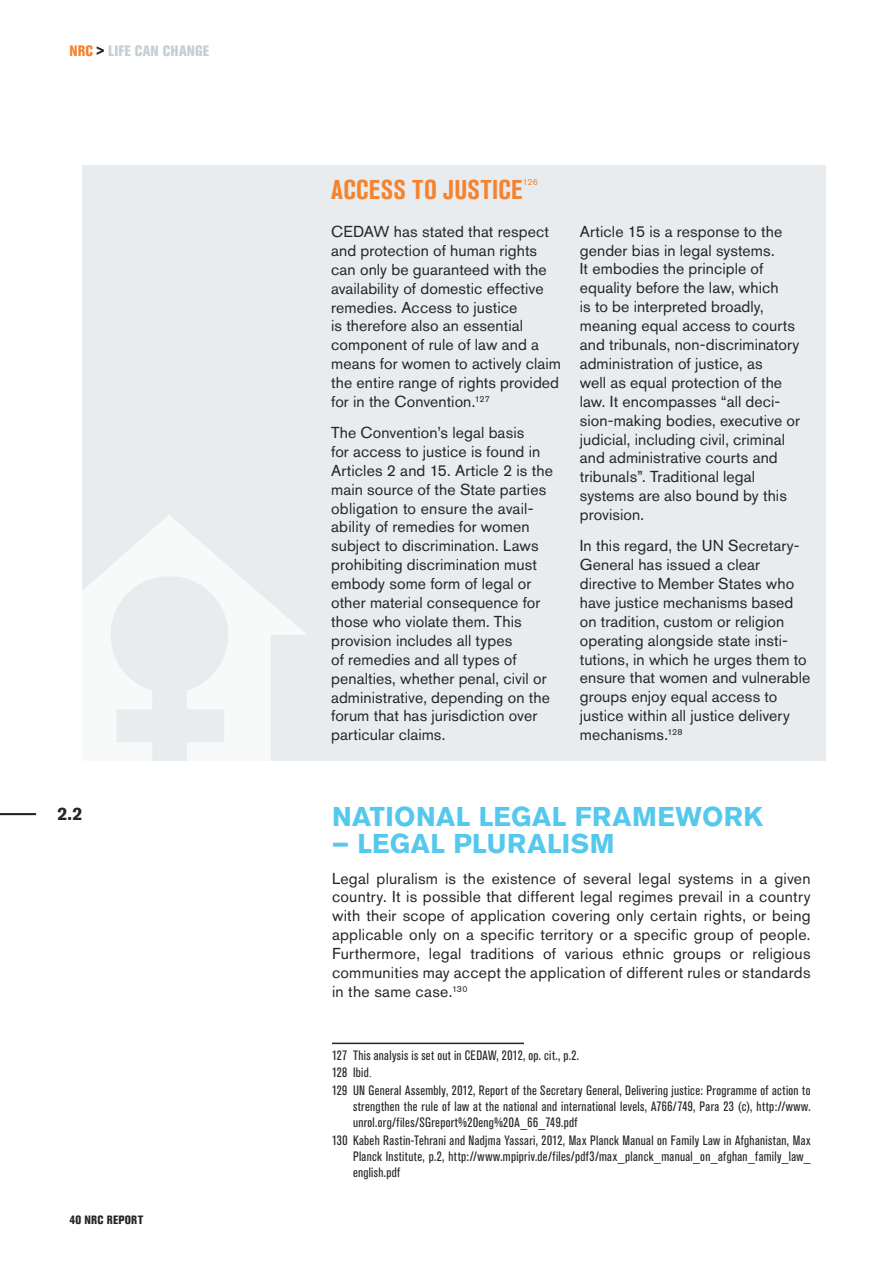
<style>
.page{position:relative;width:893px;height:1263px;background:#fff}
.page>*{position:absolute;margin:0;border:0;box-sizing:border-box;transform-origin:0 0}
.t1{font:700 27px "Akzidenz Grotesk BQ";letter-spacing:.015em;color:#54c8ed}
.t2{font:700 condensed 27px "Akzidenz Grotesk BQ";letter-spacing:.015em;color:#f5822e}
.t3{font:700 18px "Akzidenz Grotesk BQ";color:#242527}
.t4{font:15.75px/18.9px "Akzidenz Grotesk BQ";letter-spacing:.005em;color:#242527}
.t5{font:800 condensed 15px "Akzidenz Grotesk BE";letter-spacing:.015em;color:#c3cfd5}
.t6{font:condensed 13.5px/16.2px "Akzidenz Grotesk BQ";letter-spacing:.025em;color:#242527}
.t7{font:800 condensed 12px "Akzidenz Grotesk BE";letter-spacing:.02em;color:#242527}
.t8{font:8.7px "Akzidenz Grotesk BQ";color:#f5822e}
.s1{color:#f5822e}
.s2{color:#242527}
.s3{font-family:"Times New Roman";font-stretch:normal}
</style>
<div class="page">
<div style="left:82px;top:165px;width:744px;height:596px;background:#e8ecee"></div>
<img style="left:82px;top:515px;width:225px;height:246px">
<hr style="left:332px;top:1042px;width:192px;height:2px;background:#242527">
<hr style="left:0;top:813px;width:36px;height:2px;background:#212326">
<p class="t5" style="left:69px;top:45px;width:141px"><span class="s1">NRC</span> <span class="s2">&gt;</span> LIFE CAN CHANGE</p>
<p class="t3" style="left:57px;top:803px;width:27px">2.2</p>
<p class="t7" style="left:69px;top:1216px;width:75px">40 NRC REPORT</p>
<h1 class="t2" style="left:331px;top:174px;width:193px">ACCESS TO JUSTICE</h1>
<p class="t8" style="left:523px;top:177px;width:17px">126</p>
<p class="t4" style="left:331px;top:222px;width:231px">CEDAW has stated that respect and protection of human rights can only be guaranteed with the availability of domestic effective remedies. Access to justice<br>is therefore also an essential component of rule of law and a means for women to actively claim the entire range of rights provided for in the Convention.<sup>127</sup></p>
<p class="t4" style="left:331px;top:423px;width:223px">The Convention’s legal basis<br>for access to justice is found in<br>Articles 2 and 15. Article 2 is the main source of the State parties obligation to ensure the avail&shy;ability of remedies for women subject to discrimination. Laws prohibiting discrimination must embody some form of legal or other material consequence for those who violate them. This provision includes all types<br>of remedies and all types of penalties, whether penal, civil or administrative, depending on the forum that has jurisdiction over particular claims.</p>
<p class="t4" style="left:580px;top:222px;width:222px">Article 15 is a response to the gender bias in legal systems.<br>It embodies the principle of equality before the law, which<br>is to be interpreted broadly, meaning equal access to courts and tribunals, non-discriminatory administration of justice, as<br>well as equal protection of the law. It encompasses “all deci&shy;sion-making bodies, executive or judicial, including civil, criminal and administrative courts and tribunals”. Traditional legal systems are also bound by this provision.</p>
<p class="t4" style="left:580px;top:536px;width:232px">In this regard, the UN Secretary-<br>General has issued a clear directive to Member States who have justice mechanisms based on tradition, custom or religion operating alongside state insti&shy;tutions, in which he urges them to ensure that women and vulnerable groups enjoy equal access to justice within all justice delivery mechanisms.<sup>128</sup></p>
<h1 class="t1" style="left:332px;top:801px;width:432px">NATIONAL LEGAL FRAMEWORK</h1>
<h1 class="t1" style="left:332px;top:828px;width:284px">– LEGAL PLURALISM</h1>
<p class="t4" style="left:332px;top:868px;width:480px;text-align:justify">Legal pluralism is the existence of several legal systems in a given country. It is possible that different legal regimes prevail in a country with their scope of application covering only certain rights, or being applicable only on a specific territory or a specific group of people.<br>Furthermore, legal traditions of various ethnic groups or religious communities may accept the application of different rules or standards in the same case.<sup>130</sup></p>
<p class="t6" style="left:332px;top:1046px;width:480px;line-height:17.7px">127 This analysis is set out in CEDAW, 2012, op. cit., p.2.<br>128 Ibid<span class="s3">.<br></span>129 UN General Assembly, 2012, Report of the Secretary General, Delivering justice: Programme of action to</p>
<p class="t6" style="left:353px;top:1098px;width:459px">strengthen the rule of law at the national and international levels, A766/749, Para 23 (c), http://www. unrol.org/files/SGreport%20eng%20A_66_749.pdf</p>
<p class="t6" style="left:353px;top:1132px;width:459px;text-align:justify;text-indent:-21px">130 Kabeh Rastin-Tehrani and Nadjma Yassari, 2012, Max Planck Manual on Family Law in Afghanistan, Max Planck Institute, p.2, http://www.mpipriv.de/files/pdf3/max_planck_manual_on_afghan_family_law_ english.pdf</p>
</div>
